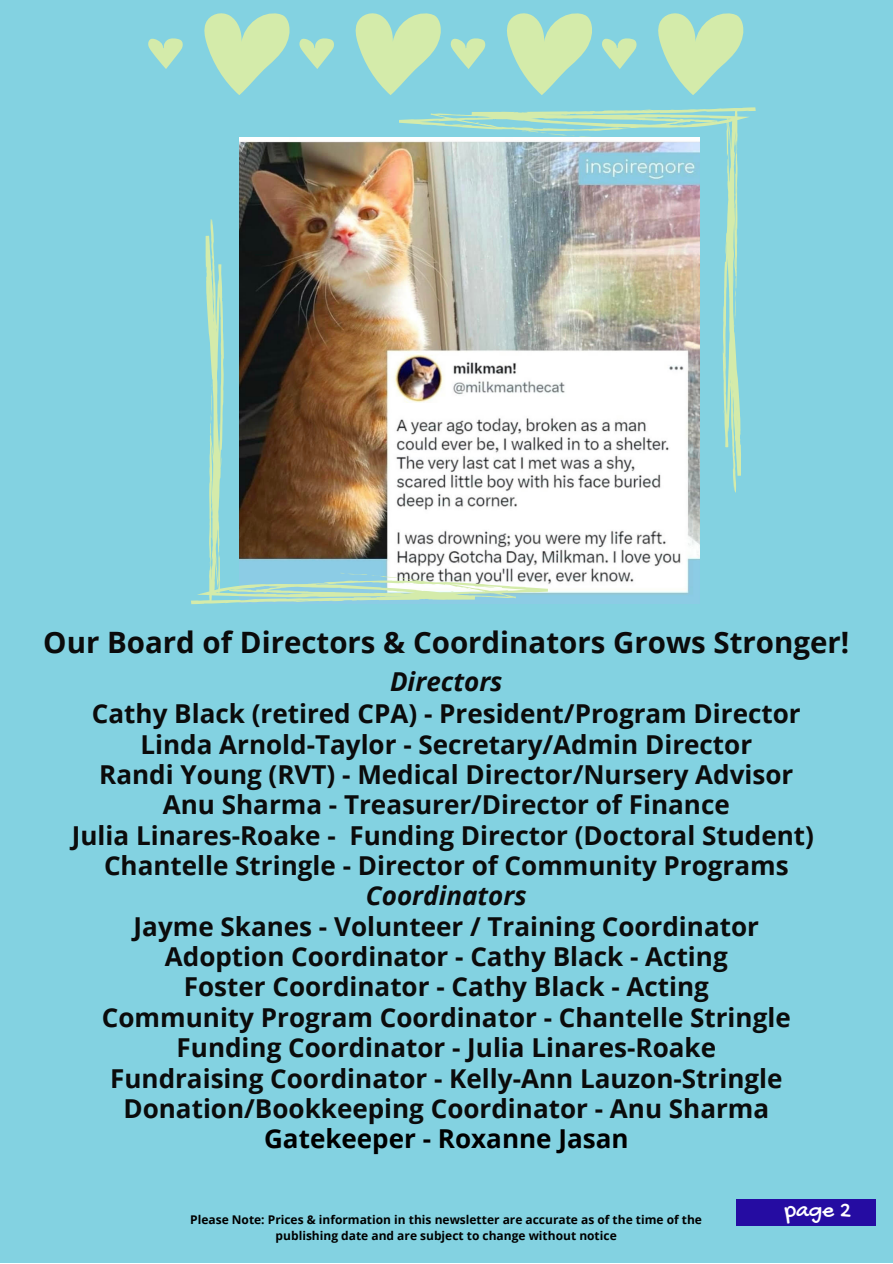
<style>
.page{position:relative;width:893px;height:1264px;background:#fff}
.page>*{position:absolute;margin:0;border:0;box-sizing:border-box;transform-origin:0 0}
.t1{font:700 29.4px "Open Sans";color:#0b0b0b}
.t2{font:700 26.1px "Open Sans";color:#0b0b0b}
.t3{font:700 26.1px "Open Sans";color:#000}
.t4{font:italic 700 26.1px "Open Sans";color:#0b0b0b}
.t5{font:23.1px "Gochi Hand";color:#fff}
.t6{font:700 12px/16px "Open Sans";color:#000;text-align:center}
</style>
<div class="page">
<div style="left:0;top:0;width:892px;height:1262px;background:#83d2e1"></div>
<div style="left:756px;top:1199px;width:119px;height:26px;background:#250ca2"></div>
<div style="left:736px;top:1199px;width:20px;height:26px;background:#250ca2"></div>
<svg style="left:148px;top:38px;width:35px;height:31px"></svg>
<svg style="left:204px;top:13px;width:86px;height:82px"></svg>
<svg style="left:299px;top:38px;width:35px;height:31px"></svg>
<svg style="left:355px;top:13px;width:86px;height:82px"></svg>
<svg style="left:450px;top:38px;width:35px;height:31px"></svg>
<svg style="left:507px;top:13px;width:85px;height:82px"></svg>
<svg style="left:602px;top:38px;width:34px;height:31px"></svg>
<svg style="left:658px;top:13px;width:86px;height:82px"></svg>
<svg style="left:399px;top:107px;width:356px;height:389px"></svg>
<img style="left:239px;top:137px;width:460px;height:458px">
<img style="left:191px;top:215px;width:356px;height:389px">
<p class="t1" style="left:43px;top:622px;width:807px">Our Board of Directors &amp; Coordinators Grows Stronger!</p>
<p class="t4" style="left:390px;top:662px;width:114px">Directors</p>
<p class="t2" style="left:92px;top:695px;width:710px">Cathy Black (retired CPA) - President/Program Director</p>
<p class="t2" style="left:140px;top:725px;width:613px">Linda Arnold-Taylor - Secretary/Admin Director</p>
<p class="t2" style="left:99px;top:756px;width:695px">Randi Young (RVT) - Medical Director/Nursery Advisor</p>
<p class="t2" style="left:163px;top:786px;width:568px">Anu Sharma - Treasurer/Director of Finance</p>
<p class="t2" style="left:72px;top:816px;width:743px">Julia Linares-Roake - Funding Director (Doctoral Student)</p>
<p class="t2" style="left:104px;top:847px;width:686px">Chantelle Stringle - Director of Community Programs</p>
<p class="t4" style="left:366px;top:877px;width:162px">Coordinators</p>
<p class="t2" style="left:134px;top:907px;width:626px">Jayme Skanes - Volunteer / Training Coordinator</p>
<p class="t2" style="left:165px;top:938px;width:564px">Adoption Coordinator - Cathy Black - Acting</p>
<p class="t2" style="left:184px;top:968px;width:526px">Foster Coordinator - Cathy Black - Acting</p>
<p class="t2" style="left:102px;top:998px;width:690px">Community Program Coordinator - Chantelle Stringle</p>
<p class="t2" style="left:177px;top:1029px;width:541px">Funding Coordinator - Julia Linares-Roake</p>
<p class="t2" style="left:110px;top:1059px;width:673px">Fundraising Coordinator - Kelly-Ann Lauzon-Stringle</p>
<p class="t2" style="left:123px;top:1089px;width:647px">Donation/Bookkeeping Coordinator - Anu Sharma</p>
<p class="t3" style="left:264px;top:1120px;width:366px">Gatekeeper - Roxanne Jasan</p>
<p class="t6" style="left:190px;top:1211px;width:513px">Please Note: Prices &amp; information in this newsletter are accurate as of the time of the publishing date and are subject to change without notice</p>
<p class="t5" style="left:784px;top:1198px;width:68px">page 2</p>
</div>
